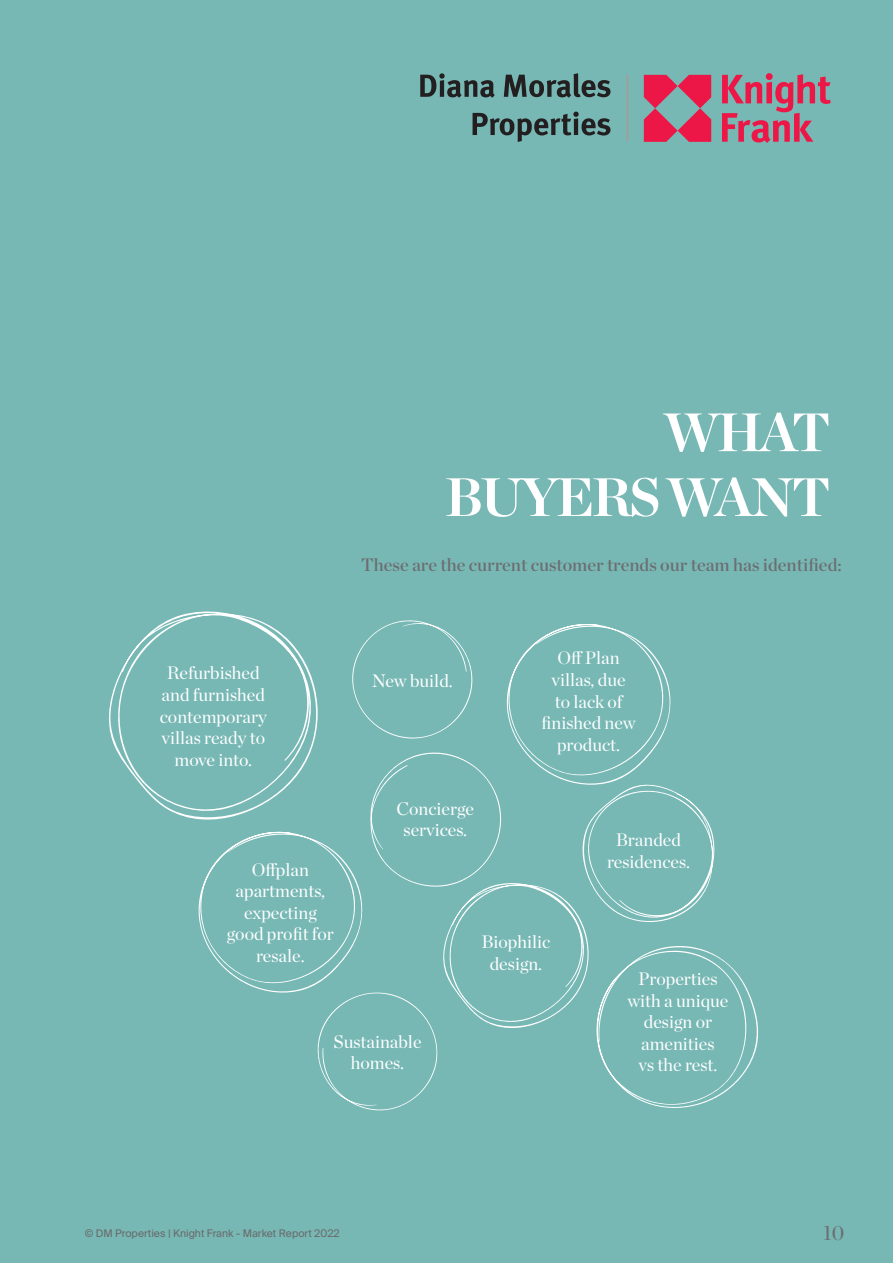
<style>
.page{position:relative;width:893px;height:1263px;background:#77b8b5}
.page>*{position:absolute;margin:0;border:0;box-sizing:border-box;transform-origin:0 0}
.t1{font:700 54px "Chronicle Display";letter-spacing:-.05em;color:#fff}
.t2{font:21px "Chronicle Display";color:#6c6d70}
.t3{font:18px/21.6px "Chronicle Display";color:#fff;text-align:center}
.t4{font:18px "Chronicle Display Semi";color:#6c6d70}
.t5{font:10.5px "Suisse Intl";color:#696a69}
</style>
<div class="page">
<svg style="left:644px;top:75px;width:67px;height:67px"></svg>
<svg style="left:722px;top:74px;width:109px;height:69px"></svg>
<hr style="left:626px;top:75px;width:2px;height:67px;background:#a39d9b">
<svg style="left:420px;top:73px;width:75px;height:25px"></svg>
<svg style="left:504px;top:73px;width:106px;height:25px"></svg>
<svg style="left:473px;top:112px;width:137px;height:30px"></svg>
<svg style="left:109px;top:611px;width:108px;height:207px"></svg>
<svg style="left:192px;top:612px;width:567px;height:499px"></svg>
<p class="t1" style="left:663px;top:389px;width:169px">WHAT</p>
<p class="t1" style="left:445px;top:453px;width:388px">BUYERS WANT</p>
<p class="t4" style="left:361px;top:550px;width:482px">These are the current customer trends our team has identified:</p>
<p class="t3" style="left:160px;top:661px;width:108px">Refurbished and furnished contemporary villas ready to move into.</p>
<p class="t3" style="left:372px;top:669px;width:82px">New build.</p>
<p class="t3" style="left:541px;top:646px;width:96px">Off Plan villas, due<br>to lack of finished new product.</p>
<p class="t3" style="left:227px;top:857px;width:109px">Offplan apartments, expecting good profit for resale.</p>
<p class="t3" style="left:396px;top:796px;width:79px">Concierge services.</p>
<p class="t3" style="left:481px;top:930px;width:70px">Biophilic</p>
<p class="t3" style="left:490px;top:951px;width:54px">design.</p>
<p class="t3" style="left:333px;top:1029px;width:90px">Sustainable homes.</p>
<p class="t3" style="left:607px;top:828px;width:84px">Branded residences.</p>
<p class="t3" style="left:638px;top:966px;width:81px">Properties</p>
<p class="t3" style="left:627px;top:988px;width:102px">with a unique</p>
<p class="t3" style="left:641px;top:1010px;width:75px;text-align:left">design or amenities</p>
<p class="t3" style="left:638px;top:1053px;width:80px">vs the rest.</p>
<p class="t5" style="left:85px;top:1227px;width:257px">© DM Properties | Knight Frank - Market Report 2022</p>
<p class="t2" style="left:823px;top:1216px;width:23px">10</p>
</div>
